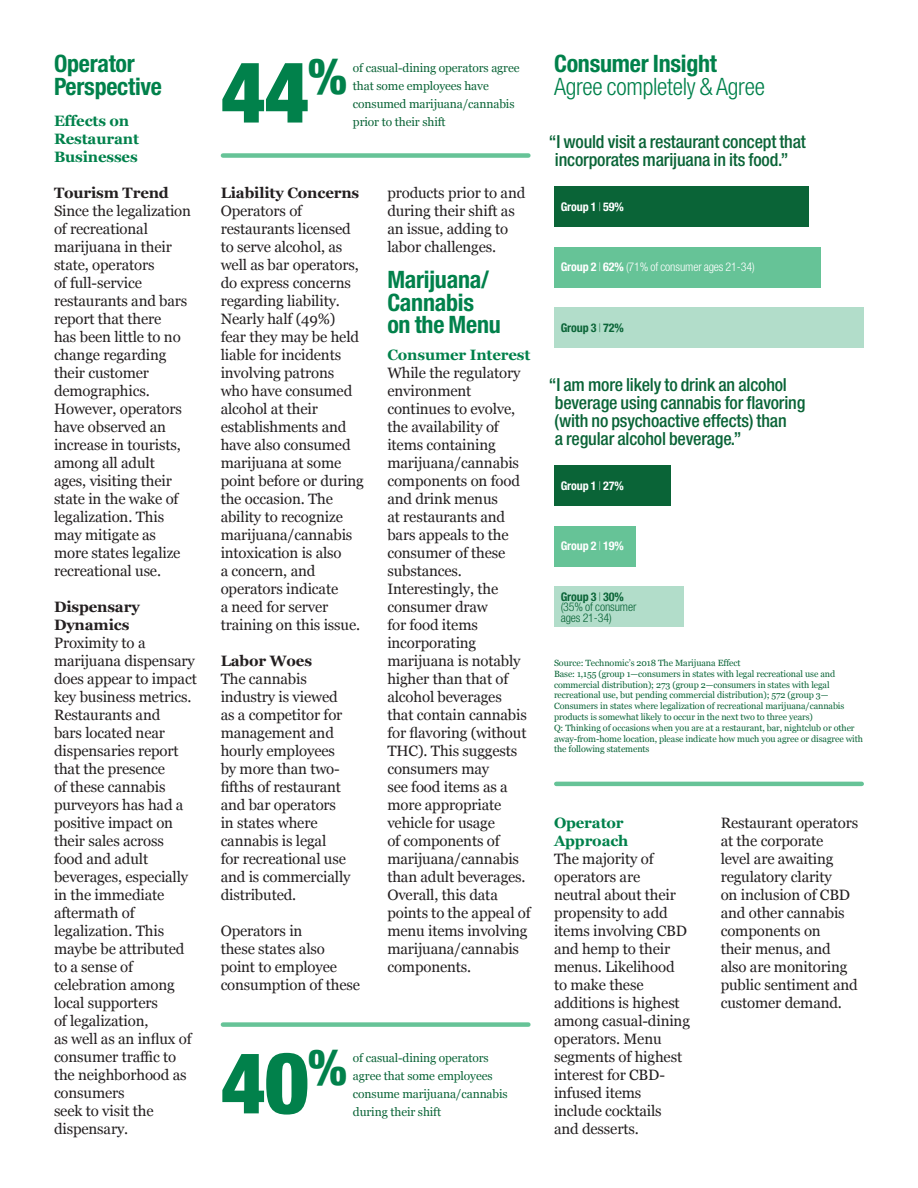
<style>
.page{position:relative;width:918px;height:1188px;background:#fff}
.page>*{position:absolute;margin:0;border:0;box-sizing:border-box;transform-origin:0 0}
.Stat_Number{font:900 condensed 85.5px "Helvetica Neue LT Std";color:#01814b}
.Section_Header{font:700 condensed 24px/22.5px "Helvetica Neue LT Std";letter-spacing:-.01em;color:#01814b}
.Section_Header-2{font:300 condensed 24px/22.5px "Helvetica Neue LT Std";letter-spacing:-.01em;color:#01814b}
.Chart_Subheader{font:500 condensed 18px/18px "Helvetica Neue LT Std";letter-spacing:-.01em;color:#0a6437}
.t1{font:15px/18px "Georgia";letter-spacing:-.01em;color:#231f20}
.t2{font:700 15px/18px "Georgia";letter-spacing:-.01em;color:#01814b}
.t3{font:700 15px/18px "Georgia";letter-spacing:-.01em;color:#231f20}
.Stat_Copy{font:12px/18px "Georgia";letter-spacing:-.01em;color:#0a6437}
.Chart_Stat_Light{font:300 condensed 12px "Helvetica Neue LT Std";letter-spacing:-.01em;color:#fff}
.Chart_Stat_Light-2{font:300 condensed 12px/10.5px "Helvetica Neue LT Std";letter-spacing:-.01em;color:#0a6437}
.Chart_Stat_Light-3{font:700 condensed 12px "Helvetica Neue LT Std";letter-spacing:-.01em;color:#fff}
.Chart_Stat_Light-4{font:700 condensed 12px "Helvetica Neue LT Std";letter-spacing:-.01em;color:#0a6437}
.Footnote{font:9px/10.8px "Georgia";letter-spacing:-.01em;color:#0a6437}
.s1{font-weight:700}
.s2{font-weight:100}
</style>
<div class="page">
<div style="left:554px;top:186px;width:254px;height:41px;background:#0a6437"></div>
<div style="left:554px;top:247px;width:267px;height:40px;background:#66c397"></div>
<div style="left:554px;top:308px;width:310px;height:40px;background:#b2ddca"></div>
<div style="left:554px;top:465px;width:116px;height:41px;background:#0a6437"></div>
<div style="left:554px;top:526px;width:82px;height:40px;background:#66c397"></div>
<div style="left:554px;top:587px;width:129px;height:40px;background:#b2ddca"></div>
<hr style="left:556px;top:782px;width:306px;height:4px;background:#66c397">
<div style="left:223px;top:153px;width:305px;height:5px;background:#66c397"></div>
<div style="left:223px;top:1022px;width:305px;height:5px;background:#66c397"></div>
<p class="Section_Header" style="left:54px;top:52px;width:110px">Operator<br>Perspective</p>
<p class="t2" style="left:54px;top:111px;width:86px">Effects on<br>Restaurant<br>Businesses</p>
<p class="t3" style="left:54px;top:183px;width:116px">Tourism Trend</p>
<p class="t1" style="left:54px;top:201px;width:139px">Since the legalization of recreational marijuana in their state, operators<br>of full-service restaurants and bars report that there<br>has been little to no change regarding their customer demographics.<br>However, operators have observed an increase in tourists, among all adult<br>ages, visiting their state in the wake of legalization. This may mitigate as more states legalize recreational use.</p>
<p class="t3" style="left:54px;top:597px;width:87px">Dispensary<br>Dynamics</p>
<p class="t1" style="left:54px;top:633px;width:144px">Proximity to a marijuana dispensary does appear to impact key business metrics.<br>Restaurants and<br>bars located near dispensaries report that the presence<br>of these cannabis purveyors has had a positive impact on their sales across food and adult beverages, especially in the immediate aftermath of legalization. This maybe be attributed to a sense of celebration among local supporters<br>of legalization,<br>as well as an influx of consumer traffic to the neighborhood as consumers<br>seek to visit the dispensary.</p>
<p class="Stat_Number" style="left:221px;top:39px;width:127px">44<sup>%</sup></p>
<p class="Stat_Copy" style="left:353px;top:58px;width:168px">of casual-dining operators agree that some employees have consumed marijuana/cannabis prior to their shift</p>
<p class="t3" style="left:221px;top:183px;width:140px">Liability Concerns</p>
<p class="t1" style="left:221px;top:201px;width:145px">Operators of restaurants licensed to serve alcohol, as well as bar operators, do express concerns regarding liability.<br>Nearly half (49%) fear they may be held liable for incidents involving patrons who have consumed alcohol at their establishments and have also consumed marijuana at some point before or during the occasion. The ability to recognize marijuana/cannabis intoxication is also<br>a concern, and operators indicate<br>a need for server training on this issue.</p>
<p class="t3" style="left:221px;top:651px;width:93px">Labor Woes</p>
<p class="t1" style="left:221px;top:669px;width:131px">The cannabis industry is viewed as a competitor for management and hourly employees by more than two&shy;fifths of restaurant and bar operators in states where cannabis is legal<br>for recreational use and is commercially distributed.</p>
<p class="t1" style="left:221px;top:921px;width:141px">Operators in<br>these states also point to employee consumption of these</p>
<p class="t1" style="left:387px;top:183px;width:139px">products prior to and during their shift as an issue, adding to labor challenges.</p>
<p class="Section_Header" style="left:387px;top:268px;width:115px">Marijuana/<br>Cannabis on the Menu</p>
<p class="t2" style="left:387px;top:345px;width:145px">Consumer Interest</p>
<p class="t1" style="left:387px;top:363px;width:135px">While the regulatory environment continues to evolve, the availability of items containing marijuana/cannabis components on food and drink menus<br>at restaurants and bars appeals to the consumer of these substances.</p>
<p class="t1" style="left:387px;top:579px;width:141px">Interestingly, the consumer draw<br>for food items incorporating marijuana is notably higher than that of alcohol beverages that contain cannabis for flavoring (without<br>THC). This suggests consumers may<br>see food items as a more appropriate vehicle for usage<br>of components of marijuana/cannabis than adult beverages.</p>
<p class="t1" style="left:387px;top:885px;width:145px">Overall, this data points to the appeal of menu items involving marijuana/cannabis components.</p>
<p class="Stat_Number" style="left:221px;top:1030px;width:127px">40<sup>%</sup></p>
<p class="Stat_Copy" style="left:353px;top:1048px;width:156px">of casual-dining operators agree that some employees consume marijuana/cannabis during their shift</p>
<p class="Section_Header-2" style="left:554px;top:52px;width:212px"><span class="s1">Consumer Insight<br></span>Agree completely &amp; Agree</p>
<p class="Chart_Subheader" style="left:555px;top:132px;width:252px;text-indent:-6px">“I would visit a restaurant concept that incorporates marijuana in its food.”</p>
<p class="Chart_Stat_Light-3" style="left:561px;top:199px;width:65px">Group 1 <span class="s2">|</span> 59%</p>
<p class="Chart_Stat_Light" style="left:561px;top:260px;width:195px"><span class="s1">Group 2</span> <span class="s2">|</span> <span class="s1">62%</span> (71% of consumer ages 21-34)</p>
<p class="Chart_Stat_Light-4" style="left:561px;top:321px;width:65px">Group 3 <span class="s2">|</span> 72%</p>
<p class="Chart_Subheader" style="left:555px;top:375px;width:252px;text-indent:-6px">“I am more likely to drink an alcohol beverage using cannabis for flavoring (with no psychoactive effects) than<br>a regular alcohol beverage.”</p>
<p class="Chart_Stat_Light-3" style="left:561px;top:478px;width:65px">Group 1 <span class="s2">|</span> 27%</p>
<p class="Chart_Stat_Light-3" style="left:561px;top:539px;width:65px">Group 2 <span class="s2">|</span> 19%</p>
<p class="Chart_Stat_Light-2" style="left:561px;top:591px;width:77px"><span class="s1">Group 3</span> <span class="s2">|</span> <span class="s1">30% </span>(35% of consumer ages 21-34)</p>
<p class="Footnote" style="left:554px;top:657px;width:311px">Source: Technomic’s 2018 The Marijuana Effect<br>Base: 1,155 (group 1—consumers in states with legal recreational use and commercial distribution); 273 (group 2—consumers in states with legal recreational use, but pending commercial distribution); 572 (group 3— Consumers in states where legalization of recreational marijuana/cannabis products is somewhat likely to occur in the next two to three years)<br>Q: Thinking of occasions when you are at a restaurant, bar, nightclub or other away-from-home location, please indicate how much you agree or disagree with the following statements</p>
<p class="t2" style="left:554px;top:813px;width:76px">Operator<br>Approach</p>
<p class="t1" style="left:554px;top:849px;width:137px">The majority of operators are neutral about their propensity to add items involving CBD and hemp to their menus. Likelihood to make these additions is highest among casual-dining operators. Menu segments of highest interest for CBD&shy;infused items include cocktails and desserts.</p>
<p class="t1" style="left:721px;top:813px;width:139px">Restaurant operators at the corporate<br>level are awaiting regulatory clarity<br>on inclusion of CBD and other cannabis components on<br>their menus, and also are monitoring public sentiment and customer demand.</p>
</div>
